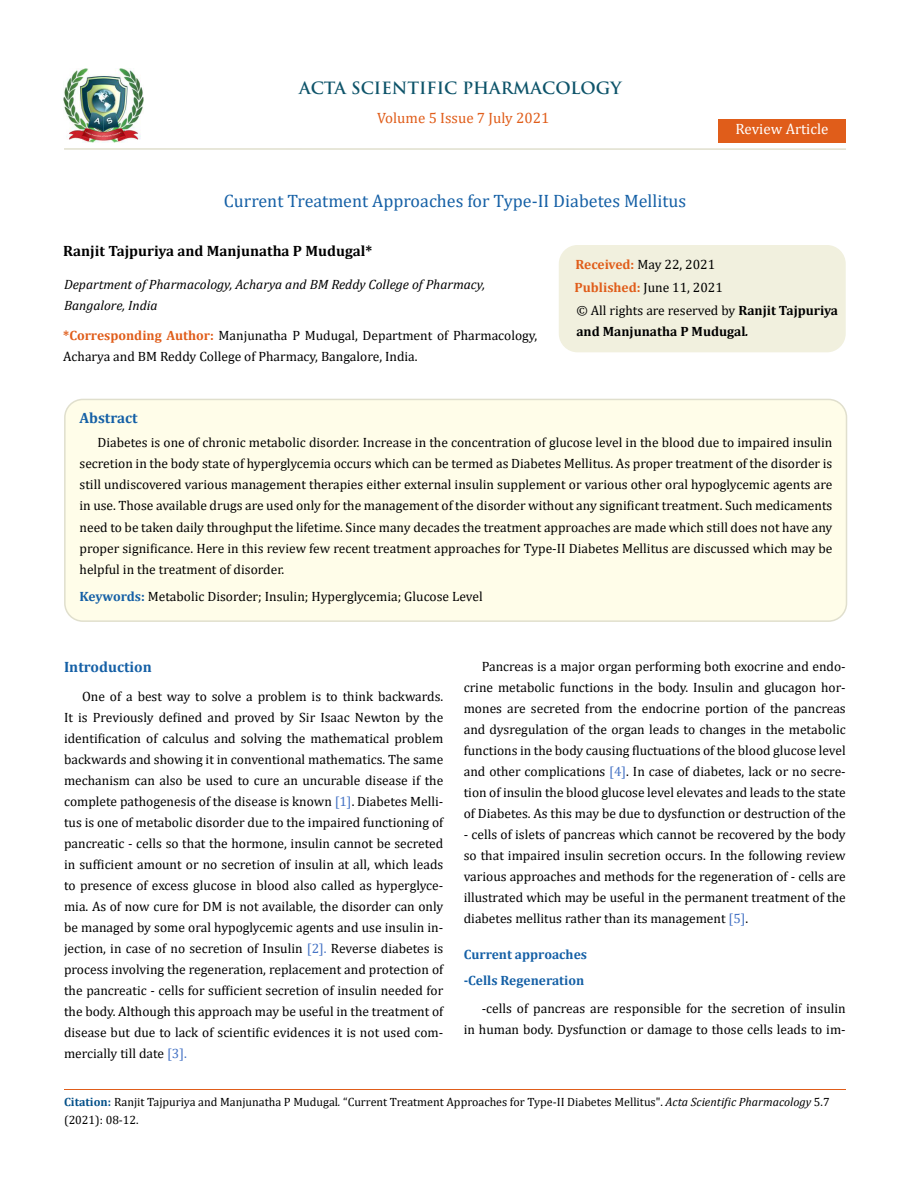
<style>
.page{position:relative;width:917px;height:1188px;background:#fff}
.page>*{position:absolute;margin:0;border:0;box-sizing:border-box;transform-origin:0 0}
.t1{font:18px "Cambria";color:#1560a6}
.t2{font:700 16.5px "Trajan Pro";color:#0e546a}
.t3{font:700 15px "Cambria";color:#000}
.t4{font:15px "Cambria";color:#e05d1a}
.t5{font:700 15px "Cambria";color:#1560a6}
.t6{font:15px "Cambria";color:#fff}
.t7{font:13.5px/21px "Cambria";color:#000;text-align:justify}
.t8{font:italic 13.5px/21px "Cambria";color:#000}
.t9{font:700 13.5px/25.5px "Cambria";color:#1560a6}
.t10{font:700 13.5px "Cambria";color:#000}
.t11{font:12px/18px "Cambria";color:#000}
.s1{font-weight:700;color:#e05d1a}
.s2{font-weight:700}
.s3{font-style:italic}
.s4{font-weight:700;color:#1560a6}
.s5{color:#4472c4}
.s6{font-weight:700;color:#035089}
</style>
<div class="page">
<img style="left:63px;top:68px;width:81px;height:74px">
<div style="left:718px;top:119px;width:128px;height:23px;background:#e05d1a"></div>
<div style="left:559px;top:246px;width:286px;height:106px;background:#f1f0de;border-radius:18px"></div>
<div style="left:558px;top:245px;width:287px;height:107px;border:2px solid #f1f0de;border-radius:18px"></div>
<div style="left:65px;top:399px;width:781px;height:222px;background:#fffde9;border-radius:18px"></div>
<div style="left:64px;top:399px;width:783px;height:223px;border:2px solid #e0dfcd;border-radius:18px"></div>
<hr style="left:64px;top:1090px;width:782px;height:1px;background:#e05d1a">
<hr style="left:64px;top:148px;width:782px;height:2px;background:#e0dfcd">
<p class="t2" style="left:299px;top:77px;width:324px">ACTA SCIENTIFIC PHARMACOLOGY</p>
<p class="t4" style="left:377px;top:109px;width:174px">Volume 5 Issue 7 July 2021</p>
<p class="t6" style="left:735px;top:120px;width:94px">Review Article</p>
<h1 class="t1" style="left:224px;top:190px;width:463px">Current Treatment Approaches for Type-II Diabetes Mellitus</h1>
<p class="t3" style="left:63px;top:241px;width:310px">Ranjit Tajpuriya and Manjunatha P Mudugal*</p>
<p class="t8" style="left:64px;top:273px;width:422px">Department of Pharmacology, Acharya and BM Reddy College of Pharmacy,<br>Bangalore, India</p>
<p class="t7" style="left:63px;top:324px;width:475px"><span class="s1">*Corresponding Author:</span> Manjunatha P Mudugal, Department of Pharmacology,<br>Acharya and BM Reddy College of Pharmacy, Bangalore, India.</p>
<p class="t7" style="left:574px;top:253px;width:265px;line-height:23.1px;text-align:left"><span class="s1">Received:</span> May 22, 2021<br><span class="s1">Published:</span> June 11, 2021<br>© All rights are reserved by <span class="s2">Ranjit Tajpuriya</span></p>
<p class="t10" style="left:576px;top:322px;width:174px">and Manjunatha P Mudugal<span class="s3">.</span></p>
<p class="t5" style="left:80px;top:407px;width:60px">Abstract</p>
<p class="t7" style="left:80px;top:432px;width:754px;text-indent:18px">Diabetes is one of chronic metabolic disorder. Increase in the concentration of glucose level in the blood due to impaired insulin secretion in the body state of hyperglycemia occurs which can be termed as Diabetes Mellitus. As proper treatment of the disorder is still undiscovered various management therapies either external insulin supplement or various other oral hypoglycemic agents are in use. Those available drugs are used only for the management of the disorder without any significant treatment. Such medicaments need to be taken daily throughput the lifetime. Since many decades the treatment approaches are made which still does not have any proper significance. Here in this review few recent treatment approaches for Type-II Diabetes Mellitus are discussed which may be helpful in the treatment of disorder.</p>
<p class="t7" style="left:80px;top:585px;width:404px"><span class="s4">Keywords:</span> Metabolic Disorder; Insulin; Hyperglycemia; Glucose Level</p>
<p class="t5" style="left:64px;top:657px;width:89px">Introduction</p>
<p class="t7" style="left:64px;top:686px;width:381px;text-indent:18px">One of a best way to solve a problem is to think backwards.<br>It is Previously defined and proved by Sir Isaac Newton by the identification of calculus and solving the mathematical problem backwards and showing it in conventional mathematics. The same mechanism can also be used to cure an uncurable disease if the complete pathogenesis of the disease is known <span class="s5">[1]</span>. Diabetes Melli&shy;tus is one of metabolic disorder due to the impaired functioning of pancreatic - cells so that the hormone, insulin cannot be secreted in sufficient amount or no secretion of insulin at all, which leads to presence of excess glucose in blood also called as hyperglyce&shy;mia. As of now cure for DM is not available, the disorder can only be managed by some oral hypoglycemic agents and use insulin in&shy;jection, in case of no secretion of Insulin <span class="s5">[2].</span> Reverse diabetes is process involving the regeneration, replacement and protection of the pancreatic - cells for sufficient secretion of insulin needed for the body. Although this approach may be useful in the treatment of disease but due to lack of scientific evidences it is not used com&shy;mercially till date <span class="s5">[3].</span></p>
<p class="t7" style="left:464px;top:656px;width:383px;text-indent:18px">Pancreas is a major organ performing both exocrine and endo&shy;crine metabolic functions in the body. Insulin and glucagon hor&shy;mones are secreted from the endocrine portion of the pancreas and dysregulation of the organ leads to changes in the metabolic functions in the body causing fluctuations of the blood glucose level and other complications <span class="s5">[4]</span>. In case of diabetes, lack or no secre&shy;tion of insulin the blood glucose level elevates and leads to the state of Diabetes. As this may be due to dysfunction or destruction of the</p>
<p class="t7" style="left:464px;top:824px;width:383px">- cells of islets of pancreas which cannot be recovered by the body so that impaired insulin secretion occurs. In the following review various approaches and methods for the regeneration of - cells are illustrated which may be useful in the permanent treatment of the diabetes mellitus rather than its management <span class="s5">[5]</span>.</p>
<p class="t9" style="left:464px;top:941px;width:125px">Current approaches -Cells Regeneration</p>
<p class="t7" style="left:464px;top:998px;width:383px;text-align:right">-cells of pancreas are responsible for the secretion of insulin<br>in human body. Dysfunction or damage to those cells leads to im-</p>
<p class="t11" style="left:64px;top:1093px;width:767px"><span class="s6">Citation:</span> Ranjit Tajpuriya and Manjunatha P Mudugal<span class="s3">.</span> “Current Treatment Approaches for Type-II Diabetes Mellitus". <span class="s3">Acta Scientific Pharmacology</span> 5.7 (2021): 08-12.</p>
</div>
